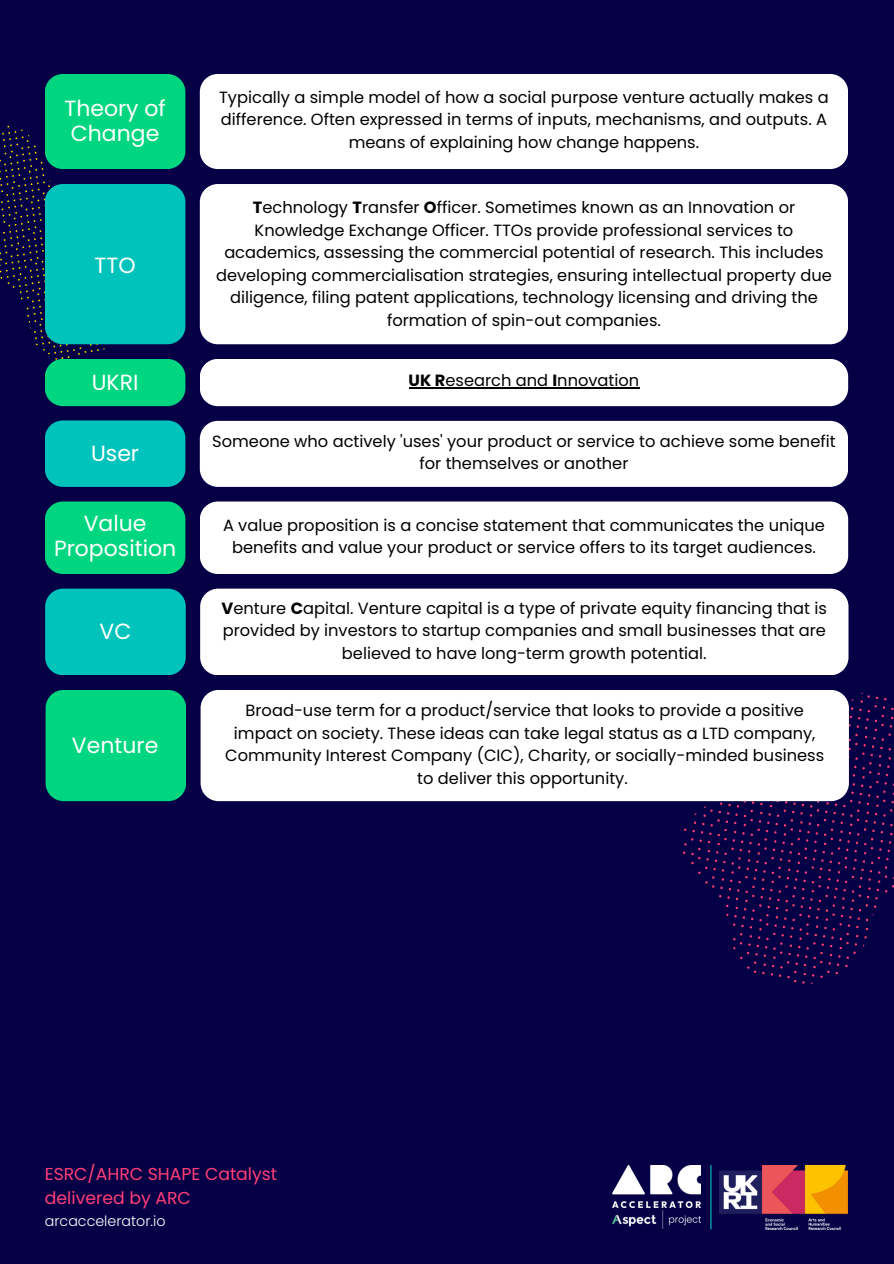
<style>
.page{position:relative;width:894px;height:1264px;background:#fff}
.page>*{position:absolute;margin:0;border:0;box-sizing:border-box;transform-origin:0 0}
.t1{font:21.9px/24.8px "Poppins";color:#fff}
.t2{font:17.25px/23.7px "Poppins";color:#ff3e77}
.t3{font:16.2px/22.5px "Poppins";color:#000;text-align:center}
.t4{font:300 14.25px "Poppins";color:#fff}
.s1{font-weight:700}
</style>
<div class="page">
<div style="left:0;top:0;width:893px;height:1263px;background:#050045"></div>
<svg style="left:0;top:126px;width:146px;height:234px"></svg>
<svg style="left:682px;top:692px;width:212px;height:292px"></svg>
<img style="left:612px;top:1165px;width:88px;height:42px">
<img style="left:719px;top:1165px;width:128px;height:49px">
<img style="left:765px;top:1218px;width:77px;height:11px">
<hr style="left:710px;top:1164px;width:1px;height:65px;background:#00c4bb">
<img style="left:612px;top:1210px;width:88px;height:18px">
<div style="left:45px;top:74px;width:140px;height:95px;background:#00d680;border-radius:18px"></div>
<div style="left:200px;top:74px;width:647px;height:95px;background:#fff;border-radius:18px"></div>
<div style="left:45px;top:184px;width:140px;height:160px;background:#00c4bb;border-radius:18px"></div>
<div style="left:200px;top:184px;width:647px;height:160px;background:#fff;border-radius:18px"></div>
<div style="left:45px;top:359px;width:140px;height:47px;background:#00d680;border-radius:18px"></div>
<div style="left:200px;top:359px;width:647px;height:47px;background:#fff;border-radius:18px"></div>
<hr style="left:408px;top:387px;width:37px;height:1px;background:#000">
<hr style="left:445px;top:387px;width:107px;height:1px;background:#000">
<hr style="left:557px;top:387px;width:82px;height:1px;background:#000">
<div style="left:45px;top:501px;width:140px;height:73px;background:#00d680;border-radius:18px"></div>
<div style="left:200px;top:501px;width:647px;height:73px;background:#fff;border-radius:18px"></div>
<div style="left:45px;top:588px;width:141px;height:87px;background:#00c4bb;border-radius:18px"></div>
<div style="left:200px;top:588px;width:648px;height:87px;background:#fff;border-radius:18px"></div>
<div style="left:46px;top:690px;width:140px;height:111px;background:#00d680;border-radius:18px"></div>
<div style="left:200px;top:690px;width:648px;height:111px;background:#fff;border-radius:18px"></div>
<div style="left:45px;top:420px;width:140px;height:67px;background:#00c4bb;border-radius:18px"></div>
<div style="left:200px;top:421px;width:647px;height:66px;background:#fff;border-radius:18px"></div>
<h2 class="t1" style="left:64px;top:96px;width:103px">Theory of<br>Change</h2>
<h2 class="t3" style="left:219px;top:86px;width:611px">Typically a simple model of how a social purpose venture actually makes a difference. Often expressed in terms of inputs, mechanisms, and outputs. A means of explaining how change happens.</h2>
<h1 class="t1" style="left:95px;top:252px;width:42px">TTO</h1>
<h2 class="t3" style="left:216px;top:196px;width:617px"><span class="s1">T</span>echnology <span class="s1">T</span>ransfer <span class="s1">O</span>fficer. Sometimes known as an Innovation or Knowledge Exchange Officer. TTOs provide professional services to academics, assessing the commercial potential of research. This includes developing commercialisation strategies, ensuring intellectual property due diligence, filing patent applications, technology licensing and driving the formation of spin-out companies.</h2>
<h3 class="t1" style="left:92px;top:369px;width:48px">UKRI</h3>
<h3 class="t3" style="left:408px;top:369px;width:232px"><span class="s1">UK R</span>esearch and <span class="s1">I</span>nnovation</h3>
<h3 class="t1" style="left:91px;top:441px;width:50px">User</h3>
<p class="t3" style="left:212px;top:430px;width:624px">Someone who actively 'uses' your product or service to achieve some benefit for themselves or another</p>
<h3 class="t1" style="left:54px;top:511px;width:124px;text-align:center">Value<br>Proposition</h3>
<h3 class="t3" style="left:223px;top:514px;width:603px">A value proposition is a concise statement that communicates the unique benefits and value your product or service offers to its target audiences.</h3>
<h3 class="t1" style="left:99px;top:619px;width:33px">VC</h3>
<p class="t1" style="left:72px;top:732px;width:88px">Venture</p>
<h3 class="t3" style="left:221px;top:597px;width:606px"><span class="s1">V</span>enture <span class="s1">C</span>apital. Venture capital is a type of private equity financing that is provided by investors to startup companies and small businesses that are believed to have long-term growth potential.</h3>
<h3 class="t3" style="left:225px;top:699px;width:600px">Broad-use term for a product/service that looks to provide a positive impact on society. These ideas can take legal status as a LTD company, Community Interest Company (CIC), Charity, or socially-minded business to deliver this opportunity.</h3>
<h1 class="t2" style="left:45px;top:1162px;width:234px">ESRC/AHRC SHAPE Catalyst delivered by ARC</h1>
<h1 class="t4" style="left:45px;top:1210px;width:122px">arcaccelerator.io</h1>
</div>
